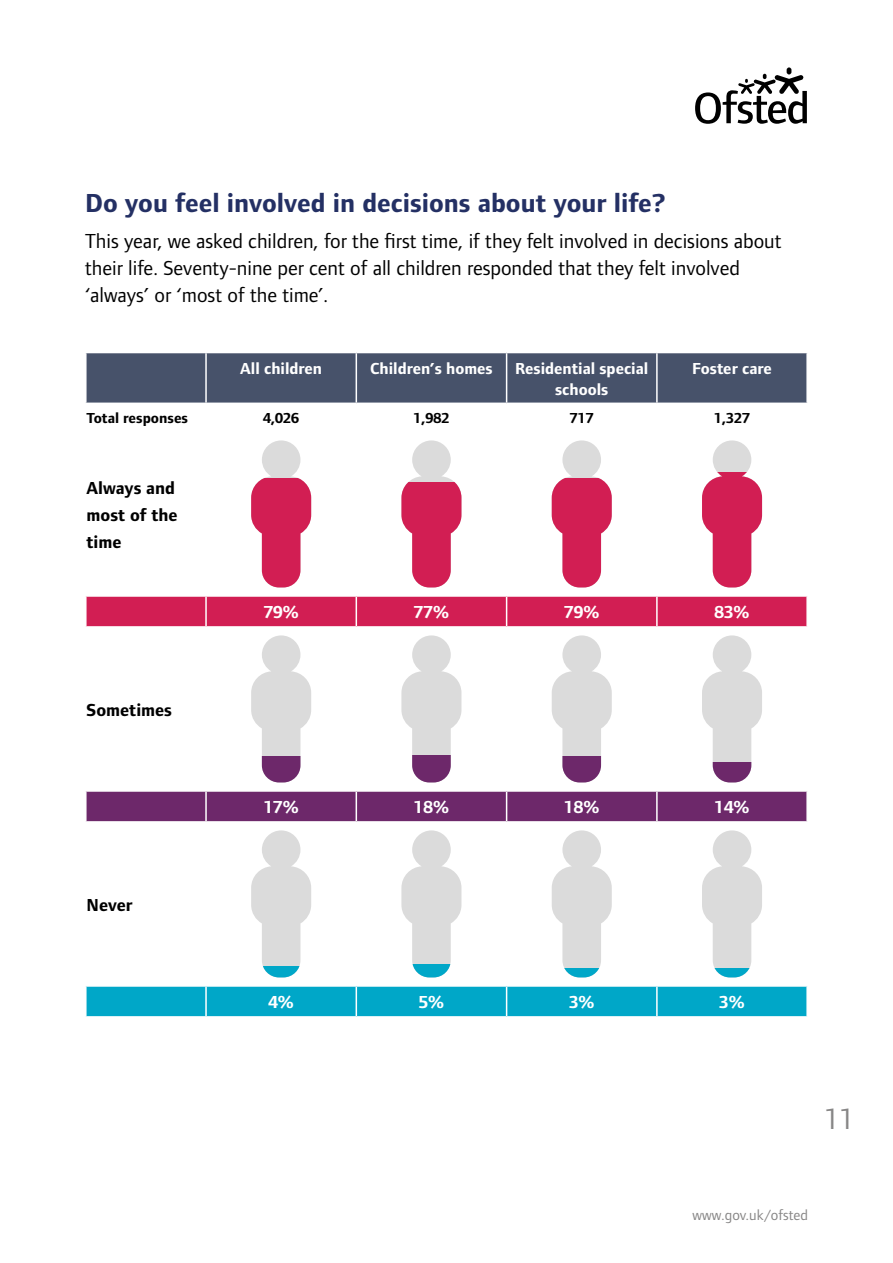
<style>
.page{position:relative;width:893px;height:1263px;background:#fff}
.page>*{position:absolute;margin:0;border:0;box-sizing:border-box;transform-origin:0 0}
.t1{font:30px "Foundry Form Sans";color:#878686}
.t2{font:700 27px "Foundry Form Sans";color:#243064}
._10_BODY_TEXT{font:21px/27px "Foundry Form Sans";color:#000}
._10_BODY_TEXT-2{font:700 18px/27px "Foundry Form Sans";color:#000}
._10_BODY_TEXT-3{font:700 18px "Foundry Form Sans";color:#fff}
._10_BODY_TEXT-4{font:700 16.5px/21px "Foundry Form Sans";color:#fff;text-align:center}
._10_BODY_TEXT-5{font:700 15px "Foundry Form Sans";color:#000}
.t3{font:15px "Foundry Form Sans Book 3";color:#878686}
</style>
<div class="page">
<svg style="left:695px;top:67px;width:112px;height:57px"></svg>
<svg style="left:86px;top:352px;width:721px;height:52px;background:#515b72"></svg>
<hr style="left:657px;top:403px;width:151px;height:1px;background:#fff">
<div style="left:86px;top:596px;width:720px;height:30px;background:#d21e53"></div>
<hr style="left:657px;top:595px;width:151px;height:2px;background:#fff">
<hr style="left:656px;top:597px;width:2px;height:29px;background:#fff">
<div style="left:86px;top:791px;width:720px;height:30px;background:#6d286a"></div>
<hr style="left:657px;top:790px;width:151px;height:2px;background:#fff">
<hr style="left:656px;top:792px;width:2px;height:29px;background:#fff">
<div style="left:86px;top:986px;width:720px;height:30px;background:#00a7c8"></div>
<hr style="left:657px;top:985px;width:151px;height:2px;background:#fff">
<hr style="left:656px;top:987px;width:2px;height:29px;background:#fff">
<svg style="left:251px;top:440px;width:60px;height:147px"></svg>
<svg style="left:401px;top:440px;width:60px;height:147px"></svg>
<svg style="left:552px;top:440px;width:60px;height:147px"></svg>
<svg style="left:702px;top:440px;width:60px;height:147px"></svg>
<svg style="left:251px;top:635px;width:60px;height:121px"></svg>
<svg style="left:261px;top:756px;width:40px;height:26px"></svg>
<svg style="left:401px;top:635px;width:60px;height:120px"></svg>
<svg style="left:412px;top:755px;width:39px;height:27px"></svg>
<svg style="left:552px;top:635px;width:60px;height:121px"></svg>
<svg style="left:562px;top:756px;width:40px;height:26px"></svg>
<svg style="left:702px;top:635px;width:60px;height:127px"></svg>
<svg style="left:712px;top:762px;width:40px;height:20px"></svg>
<svg style="left:251px;top:830px;width:60px;height:135px"></svg>
<svg style="left:262px;top:965px;width:38px;height:12px"></svg>
<svg style="left:401px;top:830px;width:60px;height:134px"></svg>
<svg style="left:412px;top:964px;width:39px;height:13px"></svg>
<svg style="left:552px;top:830px;width:60px;height:138px"></svg>
<svg style="left:564px;top:968px;width:36px;height:9px"></svg>
<svg style="left:702px;top:830px;width:60px;height:138px"></svg>
<svg style="left:714px;top:968px;width:36px;height:9px"></svg>
<h2 class="t2" style="left:85px;top:188px;width:582px">Do you feel involved in decisions about your life?</h2>
<p class="_10_BODY_TEXT" style="left:85px;top:227px;width:698px">This year, we asked children, for the first time, if they felt involved in decisions about their life. Seventy-nine per cent of all children responded that they felt involved ‘always’ or ‘most of the time’.</p>
<p class="_10_BODY_TEXT-4" style="left:240px;top:358px;width:83px">All children</p>
<p class="_10_BODY_TEXT-4" style="left:370px;top:358px;width:124px">Children’s homes</p>
<p class="_10_BODY_TEXT-4" style="left:515px;top:358px;width:135px">Residential special schools</p>
<p class="_10_BODY_TEXT-4" style="left:692px;top:358px;width:81px">Foster care</p>
<p class="_10_BODY_TEXT-5" style="left:87px;top:410px;width:103px">Total responses</p>
<p class="_10_BODY_TEXT-5" style="left:263px;top:410px;width:37px">4,026</p>
<p class="_10_BODY_TEXT-5" style="left:414px;top:410px;width:37px">1,982</p>
<p class="_10_BODY_TEXT-5" style="left:570px;top:410px;width:25px">717</p>
<p class="_10_BODY_TEXT-5" style="left:714px;top:410px;width:37px">1,327</p>
<p class="_10_BODY_TEXT-2" style="left:87px;top:474px;width:93px">Always and most of the time</p>
<p class="_10_BODY_TEXT-2" style="left:87px;top:696px;width:87px">Sometimes</p>
<p class="_10_BODY_TEXT-2" style="left:87px;top:891px;width:48px">Never</p>
<p class="_10_BODY_TEXT-3" style="left:264px;top:602px;width:37px">79%</p>
<p class="_10_BODY_TEXT-3" style="left:414px;top:602px;width:37px">77%</p>
<p class="_10_BODY_TEXT-3" style="left:564px;top:602px;width:37px">79%</p>
<p class="_10_BODY_TEXT-3" style="left:714px;top:602px;width:37px">83%</p>
<p class="_10_BODY_TEXT-3" style="left:264px;top:797px;width:37px">17%</p>
<p class="_10_BODY_TEXT-3" style="left:414px;top:797px;width:37px">18%</p>
<p class="_10_BODY_TEXT-3" style="left:564px;top:797px;width:37px">18%</p>
<p class="_10_BODY_TEXT-3" style="left:714px;top:797px;width:37px">14%</p>
<p class="_10_BODY_TEXT-3" style="left:268px;top:992px;width:27px">4%</p>
<p class="_10_BODY_TEXT-3" style="left:419px;top:992px;width:27px">5%</p>
<p class="_10_BODY_TEXT-3" style="left:569px;top:992px;width:27px">3%</p>
<p class="_10_BODY_TEXT-3" style="left:719px;top:992px;width:27px">3%</p>
<h1 class="t1" style="left:824px;top:1102px;width:31px">11</h1>
<p class="t3" style="left:692px;top:1207px;width:117px">www.gov.uk/ofsted</p>
</div>
